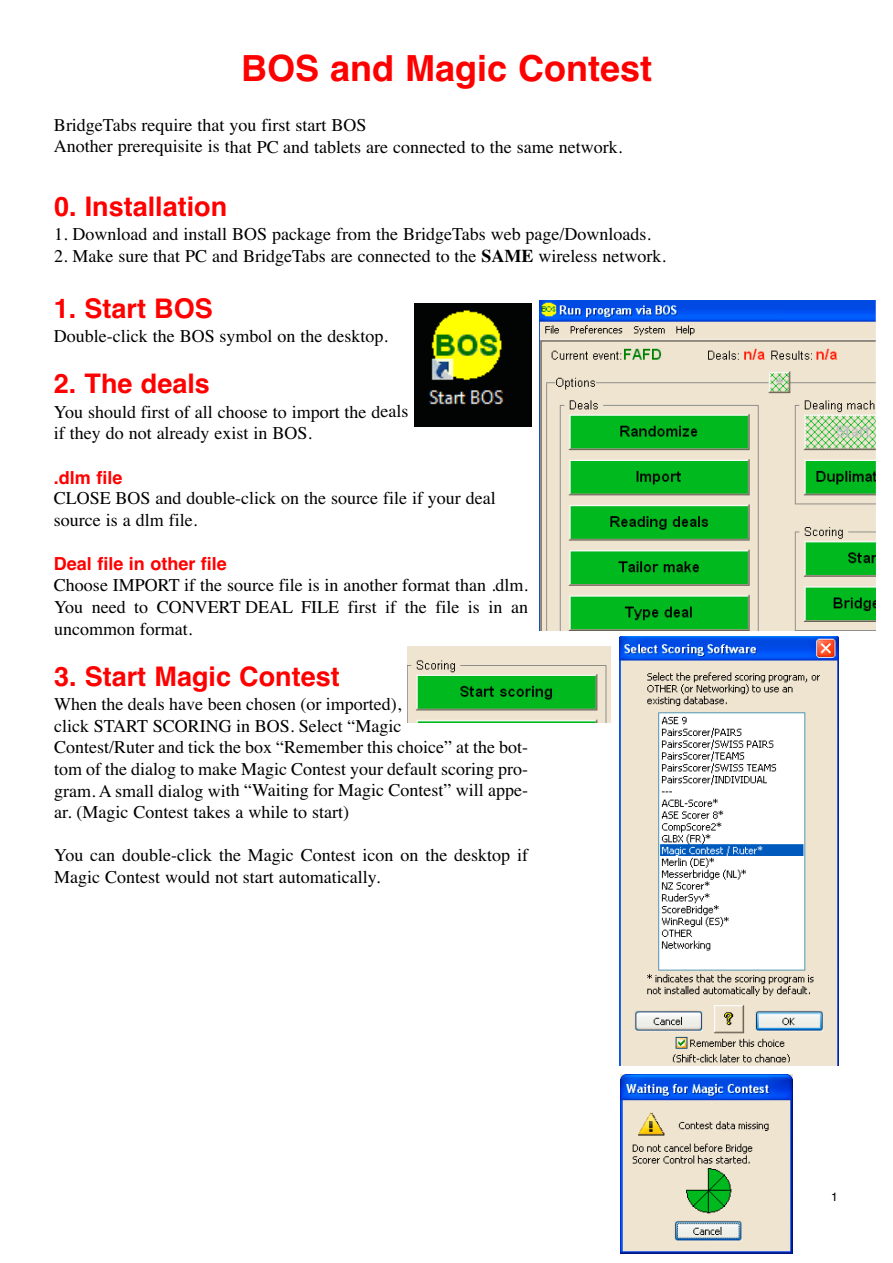
<style>
.page{position:relative;width:893px;height:1263px;background:#fff}
.page>*{position:absolute;margin:0;border:0;box-sizing:border-box;transform-origin:0 0}
.t1{font:700 36px "Helvetica";color:#f00}
.t2{font:700 27px "Helvetica";color:#f00}
.t3{font:18px/21.6px "Times";color:#000}
.t4{font:700 18px "Helvetica";color:#f00}
.t5{font:12px "Helvetica";color:#000}
.s1{font-weight:700}
</style>
<div class="page">
<svg style="left:539px;top:300px;width:337px;height:340px"></svg>
<img style="left:540px;top:301px;width:336px;height:329px">
<div style="left:620px;top:636px;width:273px;height:429px;background:#fff"></div>
<img style="left:620px;top:636px;width:218px;height:429px">
<img style="left:620px;top:1075px;width:172px;height:179px">
<img style="left:414px;top:303px;width:118px;height:123px">
<img style="left:407px;top:646px;width:203px;height:77px">
<h1 class="t1" style="left:241px;top:48px;width:413px">BOS and Magic Contest</h1>
<p class="t3" style="left:54px;top:114px;width:570px">BridgeTabs require that you first start BOS<br>Another prerequisite is that PC and tablets are connected to the same network.</p>
<h2 class="t2" style="left:54px;top:191px;width:175px">0. Installation</h2>
<p class="t3" style="left:54px;top:223px;width:599px">1. Download and install BOS package from the BridgeTabs web page/Downloads.</p>
<p class="t3" style="left:54px;top:245px;width:613px">2. Make sure that PC and BridgeTabs are connected to the <span class="s1">SAME</span> wireless network.</p>
<h2 class="t2" style="left:54px;top:292px;width:161px">1. Start BOS</h2>
<p class="t3" style="left:54px;top:325px;width:336px">Double-click the BOS symbol on the desktop.</p>
<h2 class="t2" style="left:54px;top:368px;width:158px">2. The deals</h2>
<p class="t3" style="left:54px;top:401px;width:356px">You should first of all choose to import the deals if they do not already exist in BOS.</p>
<p class="t4" style="left:54px;top:467px;width:70px">.dlm file</p>
<p class="t3" style="left:54px;top:487px;width:443px">CLOSE BOS and double-click on the source file if your deal source is a dlm file.</p>
<p class="t4" style="left:54px;top:553px;width:175px">Deal file in other file</p>
<p class="t3" style="left:54px;top:574px;width:476px;text-align:justify">Choose IMPORT if the source file is in another format than .dlm.<br>You need to CONVERT DEAL FILE first if the file is in an uncommon format.</p>
<h2 class="t2" style="left:54px;top:660px;width:287px">3. Start Magic Contest</h2>
<p class="t3" style="left:54px;top:693px;width:476px">When the deals have been chosen (or imported),<br>click START SCORING in BOS. Select “Magic<br>Contest/Ruter and tick the box “Remember this choice” at the bot&shy;tom of the dialog to make Magic Contest your default scoring pro&shy;gram. A small dialog with “Waiting for Magic Contest” will appe&shy;ar. (Magic Contest takes a while to start)</p>
<p class="t3" style="left:54px;top:844px;width:475px">You can double-click the Magic Contest icon on the desktop if<br>Magic Contest would not start automatically.</p>
<p class="t5" style="left:831px;top:1189px;width:8px">1</p>
</div>
